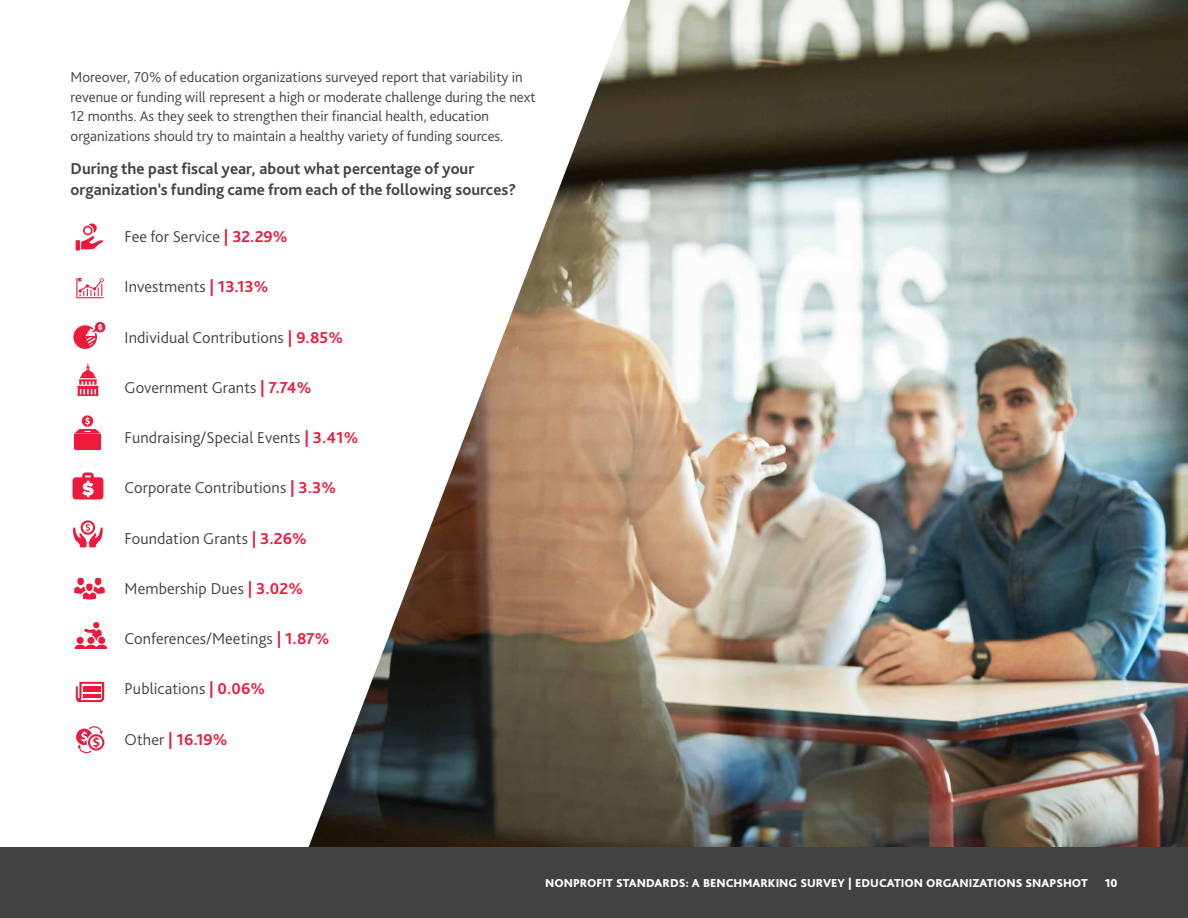
<style>
.page{position:relative;width:1188px;height:918px;background:#fff}
.page>*{position:absolute;margin:0;border:0;box-sizing:border-box;transform-origin:0 0}
.t1{font:300 16.5px "Bliss Pro";letter-spacing:.005em;color:#424241}
.t2{font:700 16.5px/21px "Bliss Pro";color:#424241}
.t3{font:700 16.5px "Bliss Pro";color:#ed1a3b}
.t4{font:300 15px/19.5px "Bliss Pro";color:#424241}
.t5{font:800 12px "Bliss Pro";color:#fff}
.s1{font-weight:700;color:#ed1a3b}
.s2{font-weight:300;color:#424241}
</style>
<div class="page">
<img style="left:631px;top:0;width:557px;height:847px">
<svg style="left:72px;top:0;width:559px;height:847px"></svg>
<svg style="left:77px;top:364px;width:22px;height:32px"></svg>
<svg style="left:73px;top:322px;width:32px;height:27px"></svg>
<div style="left:74px;top:434px;width:27px;height:15px;background:#ed1a3b"></div>
<svg style="left:74px;top:415px;width:27px;height:19px"></svg>
<svg style="left:74px;top:622px;width:33px;height:27px"></svg>
<svg style="left:76px;top:682px;width:28px;height:20px"></svg>
<div style="left:83px;top:686px;width:17px;height:6px;background:#ed1a3b"></div>
<svg style="left:76px;top:726px;width:28px;height:28px"></svg>
<svg style="left:76px;top:223px;width:28px;height:27px"></svg>
<svg style="left:74px;top:578px;width:31px;height:21px"></svg>
<svg style="left:73px;top:520px;width:30px;height:27px"></svg>
<svg style="left:76px;top:278px;width:28px;height:20px"></svg>
<svg style="left:73px;top:473px;width:30px;height:27px"></svg>
<div style="left:0;top:847px;width:1188px;height:71px;background:#424241"></div>
<p class="t4" style="left:71px;top:67px;width:467px">Moreover, 70% of education organizations surveyed report that variability in revenue or funding will represent a high or moderate challenge during the next 12 months. As they seek to strengthen their financial health, education organizations should try to maintain a healthy variety of funding sources.</p>
<p class="t2" style="left:71px;top:158px;width:447px">During the past fiscal year, about what percentage of your organization’s funding came from each of the following sources?</p>
<p class="t1" style="left:125px;top:226px;width:165px">Fee for Service <span class="s1">| 32.29%</span></p>
<p class="t1" style="left:125px;top:277px;width:145px">Investments <span class="s1">| 13.13%</span></p>
<p class="t1" style="left:125px;top:327px;width:220px">Individual Contributions <span class="s1">| 9.85%</span></p>
<p class="t1" style="left:125px;top:377px;width:188px">Government Grants <span class="s1">| 7.74%</span></p>
<p class="t1" style="left:125px;top:427px;width:235px">Fundraising/Special Events <span class="s1">| 3.41%</span></p>
<p class="t1" style="left:125px;top:478px;width:213px">Corporate Contributions <span class="s1">| 3.3%</span></p>
<p class="t1" style="left:125px;top:528px;width:184px">Foundation Grants <span class="s1">| 3.26%</span></p>
<p class="t1" style="left:125px;top:578px;width:180px">Membership Dues <span class="s1">| 3.02%</span></p>
<p class="t1" style="left:125px;top:628px;width:206px">Conferences/Meetings <span class="s1">| 1.87%</span></p>
<p class="t1" style="left:125px;top:679px;width:142px">Publications <span class="s1">| 0.06%</span></p>
<p class="t3" style="left:125px;top:729px;width:104px"><span class="s2">Other</span> | 16.19%</p>
<p class="t5" style="left:545px;top:876px;width:544px">NONPROFIT STANDARDS: A BENCHMARKING SURVEY | EDUCATION ORGANIZATIONS SNAPSHOT</p>
<p class="t5" style="left:1105px;top:876px;width:14px">10</p>
</div>
